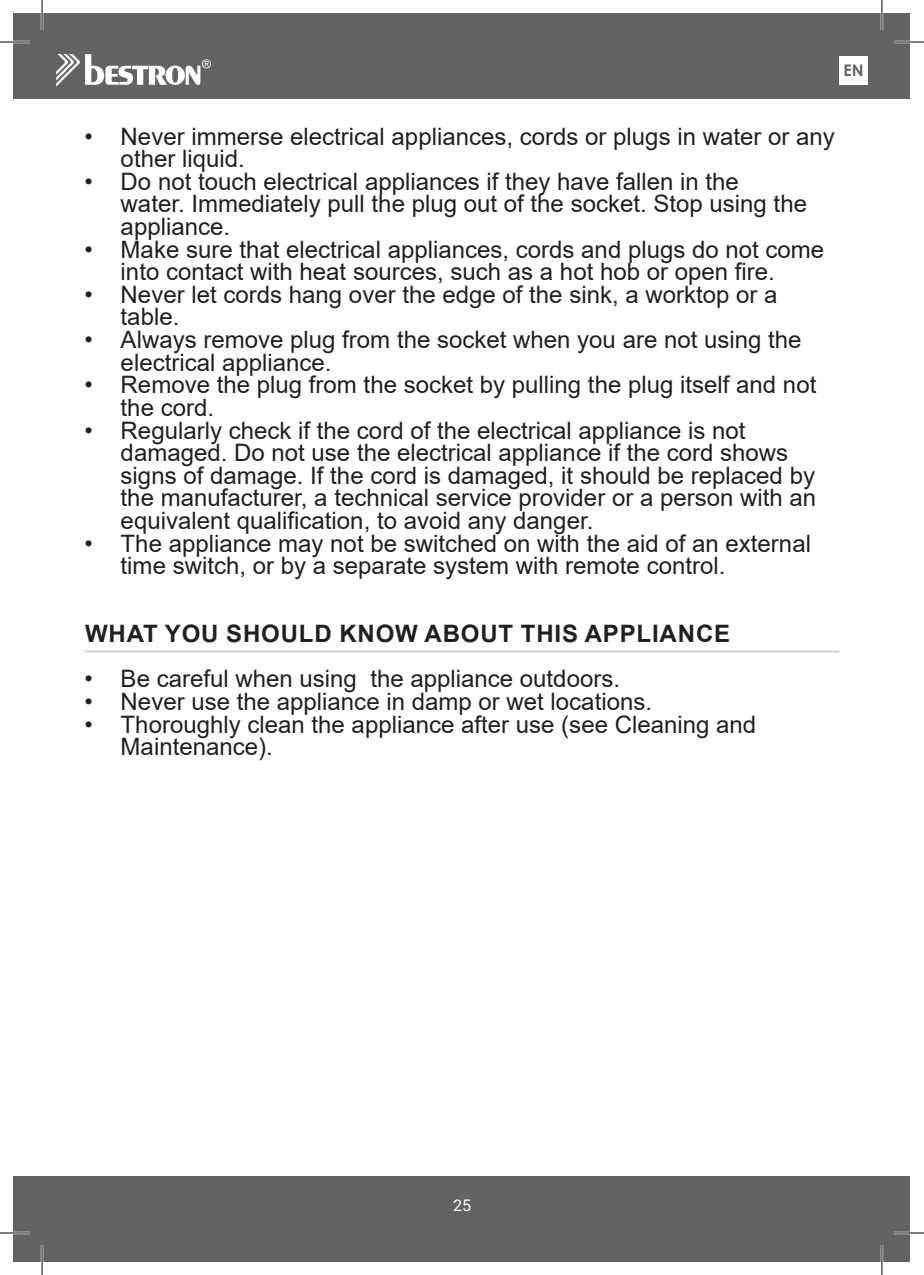
<style>
.page{position:relative;width:924px;height:1275px;background:#fff}
.page>*{position:absolute;margin:0;border:0;box-sizing:border-box;transform-origin:0 0}
.t1{font:24px/22.6px "Arial";color:#231f20}
.t2{font:700 24px "Arial";letter-spacing:.035em;color:#231f20}
.t3{font:16px "Roboto";color:#fff}
.t4{font:700 16px "Century Gothic";color:#636366}
</style>
<div class="page">
<div style="left:14px;top:14px;width:895px;height:85px;background:#636366"></div>
<div style="left:14px;top:1176px;width:895px;height:85px;background:#636366"></div>
<svg style="left:56px;top:54px;width:155px;height:33px"></svg>
<div style="left:839px;top:56px;width:28px;height:29px;background:#fff"></div>
<hr style="left:85px;top:650px;width:754px;height:2px;background:#d1d2d4">
<hr style="left:0;top:41px;width:30px;height:2px;background:#fff">
<hr style="left:893px;top:41px;width:30px;height:2px;background:#fff">
<hr style="left:0;top:1231px;width:30px;height:3px;background:#fff">
<hr style="left:893px;top:1231px;width:30px;height:3px;background:#fff">
<hr style="left:41px;top:0;width:2px;height:30px;background:#fff">
<hr style="left:41px;top:1245px;width:2px;height:30px;background:#fff">
<hr style="left:880px;top:0;width:2px;height:30px;background:#fff">
<hr style="left:880px;top:1245px;width:2px;height:30px;background:#fff">
<hr style="left:0;top:42px;width:30px;height:1px;background:#000">
<hr style="left:893px;top:42px;width:30px;height:1px;background:#000">
<hr style="left:0;top:1232px;width:30px;height:1px;background:#000">
<hr style="left:893px;top:1232px;width:30px;height:1px;background:#000">
<hr style="left:42px;top:0;width:1px;height:30px;background:#000">
<hr style="left:42px;top:1245px;width:1px;height:30px;background:#000">
<hr style="left:881px;top:0;width:1px;height:30px;background:#000">
<hr style="left:881px;top:1245px;width:1px;height:30px;background:#000">
<p class="t4" style="left:843px;top:65px;width:22px">EN</p>
<p class="t1" style="left:121px;top:127px;width:715px;text-indent:-36px">• Never immerse electrical appliances, cords or plugs in water or any other liquid.</p>
<p class="t1" style="left:121px;top:172px;width:687px;text-indent:-36px">• Do not touch electrical appliances if they have fallen in the water. Immediately pull the plug out of the socket. Stop using the appliance.</p>
<p class="t1" style="left:85px;top:240px;width:740px;text-align:center">• Make sure that electrical appliances, cords and plugs do not come into contact with heat sources, such as a hot hob or open fire.</p>
<p class="t1" style="left:121px;top:285px;width:658px;text-indent:-36px">• Never let cords hang over the edge of the sink, a worktop or a table.</p>
<p class="t1" style="left:121px;top:330px;width:682px;text-indent:-36px">• Always remove plug from the socket when you are not using the electrical appliance.</p>
<p class="t1" style="left:121px;top:376px;width:697px;text-indent:-36px">• Remove the plug from the socket by pulling the plug itself and not the cord.</p>
<p class="t1" style="left:121px;top:421px;width:696px;text-indent:-36px">• Regularly check if the cord of the electrical appliance is not damaged. Do not use the electrical appliance if the cord shows signs of damage. If the cord is damaged, it should be replaced by the manufacturer, a technical service provider or a person with an equivalent qualification, to avoid any danger.</p>
<p class="t1" style="left:121px;top:534px;width:691px;text-indent:-36px">• The appliance may not be switched on with the aid of an external time switch, or by a separate system with remote control.</p>
<p class="t2" style="left:85px;top:624px;width:646px">WHAT YOU SHOULD KNOW ABOUT THIS APPLIANCE</p>
<p class="t1" style="left:85px;top:670px;width:536px">• Be careful when using the appliance outdoors.</p>
<p class="t1" style="left:85px;top:692px;width:568px">• Never use the appliance in damp or wet locations.</p>
<p class="t1" style="left:121px;top:715px;width:636px;text-indent:-36px">• Thoroughly clean the appliance after use (see Cleaning and<br>Maintenance).</p>
<p class="t3" style="left:453px;top:1198px;width:19px">25</p>
</div>
